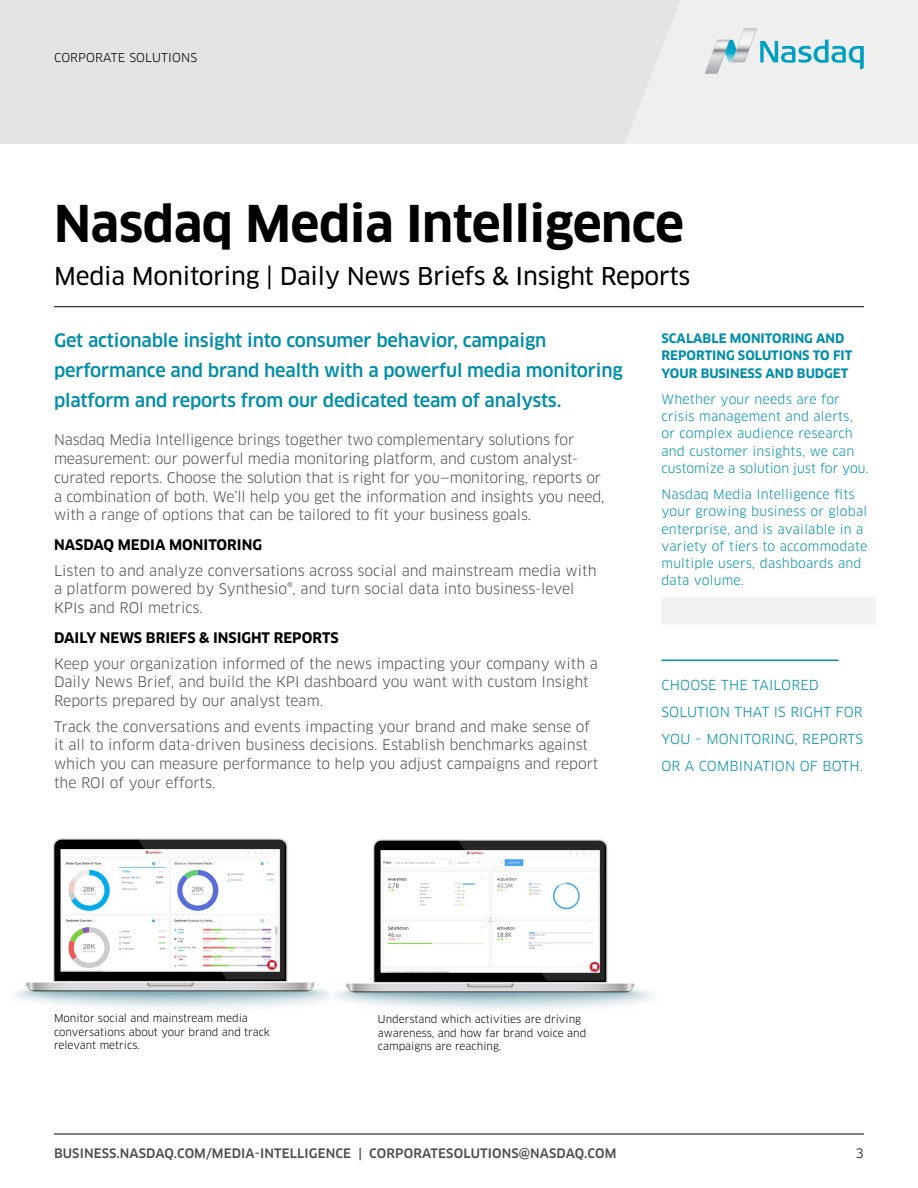
<style>
.page{position:relative;width:918px;height:1188px;background:#fff}
.page>*{position:absolute;margin:0;border:0;box-sizing:border-box;transform-origin:0 0}
.t1{font:700 49.5px "Clan Pro";letter-spacing:-.01em;color:#000}
.t2{font:24px "Clan Pro News";letter-spacing:-.01em;color:#000}
.t3{font:500 18px/30px "Clan Pro";letter-spacing:-.01em;color:#008ea8}
.t4{font:14.25px/18.8px "Clan Pro";letter-spacing:-.005em;color:#4d4d4f}
.t5{font:700 14.25px "Clan Pro";color:#000}
.t6{font:13.5px/27px "Clan Pro";letter-spacing:.01em;color:#008ea8}
.t7{font:12.75px/17.2px "Clan Pro";letter-spacing:.015em;color:#008ea8}
.t8{font:500 12.75px "Clan Pro";letter-spacing:.01em;color:#4d4d4f}
.t9{font:700 12.75px/17.2px "Clan Pro";color:#008ea8}
.t10{font:12.75px "Clan Pro";color:#000}
.t11{font:12px "Clan Pro";letter-spacing:.01em;color:#000}
.t12{font:10.5px/13.5px "Clan Pro";color:#000}
</style>
<div class="page">
<hr style="left:54px;top:1134px;width:810px;height:1px;background:#000">
<div style="left:0;top:0;width:918px;height:144px;background:#e2e3e4"></div>
<svg style="left:625px;top:0;width:293px;height:144px"></svg>
<hr style="left:54px;top:306px;width:810px;height:1px;background:#000">
<img style="left:15px;top:838px;width:315px;height:171px">
<img style="left:335px;top:839px;width:317px;height:171px">
<div style="left:662px;top:597px;width:214px;height:27px;background:#f1f1f2"></div>
<hr style="left:662px;top:660px;width:176px;height:1px;background:#008ea8">
<p class="t11" style="left:54px;top:51px;width:145px">CORPORATE SOLUTIONS</p>
<h1 class="t1" style="left:54px;top:195px;width:632px">Nasdaq Media Intelligence</h1>
<h2 class="t2" style="left:54px;top:262px;width:638px">Media Monitoring | Daily News Briefs &amp; Insight Reports</h2>
<p class="t3" style="left:54px;top:325px;width:570px">Get actionable insight into consumer behavior, campaign performance and brand health with a powerful media monitoring platform and reports from our dedicated team of analysts.</p>
<p class="t4" style="left:54px;top:431px;width:552px">Nasdaq Media Intelligence brings together two complementary solutions for measurement: our powerful media monitoring platform, and custom analyst&shy;curated reports. Choose the solution that is right for you—monitoring, reports or a combination of both. We’ll help you get the information and insights you need, with a range of options that can be tailored to fit your business goals.</p>
<p class="t5" style="left:54px;top:537px;width:209px">NASDAQ MEDIA MONITORING</p>
<p class="t4" style="left:54px;top:561px;width:544px">Listen to and analyze conversations across social and mainstream media with a platform powered by Synthesio®, and turn social data into business-level<br>KPIs and ROI metrics.</p>
<p class="t5" style="left:54px;top:630px;width:286px">DAILY NEWS BRIEFS &amp; INSIGHT REPORTS</p>
<p class="t4" style="left:54px;top:654px;width:545px">Keep your organization informed of the news impacting your company with a<br>Daily News Brief, and build the KPI dashboard you want with custom Insight<br>Reports prepared by our analyst team.</p>
<p class="t4" style="left:54px;top:717px;width:546px">Track the conversations and events impacting your brand and make sense of it all to inform data-driven business decisions. Establish benchmarks against which you can measure performance to help you adjust campaigns and report the ROI of your efforts.</p>
<p class="t9" style="left:662px;top:330px;width:192px">SCALABLE MONITORING AND<br>REPORTING SOLUTIONS TO FIT<br>YOUR BUSINESS AND BUDGET</p>
<p class="t7" style="left:661px;top:391px;width:209px">Whether your needs are for crisis management and alerts, or complex audience research and customer insights, we can customize a solution just for you.</p>
<p class="t7" style="left:661px;top:486px;width:207px">Nasdaq Media Intelligence fits your growing business or global enterprise, and is available in a variety of tiers to accommodate multiple users, dashboards and data volume.</p>
<p class="t6" style="left:662px;top:672px;width:203px">CHOOSE THE TAILORED<br>SOLUTION THAT IS RIGHT FOR<br>YOU – MONITORING, REPORTS<br>OR A COMBINATION OF BOTH.</p>
<p class="t12" style="left:54px;top:1012px;width:217px">Monitor social and mainstream media conversations about your brand and track relevant metrics.</p>
<p class="t12" style="left:378px;top:1013px;width:210px">Understand which activities are driving awareness, and how far brand voice and campaigns are reaching.</p>
<p class="t8" style="left:54px;top:1146px;width:564px">BUSINESS.NASDAQ.COM/MEDIA-INTELLIGENCE | CORPORATESOLUTIONS@NASDAQ.COM</p>
<p class="t10" style="left:856px;top:1146px;width:10px">3</p>
</div>
